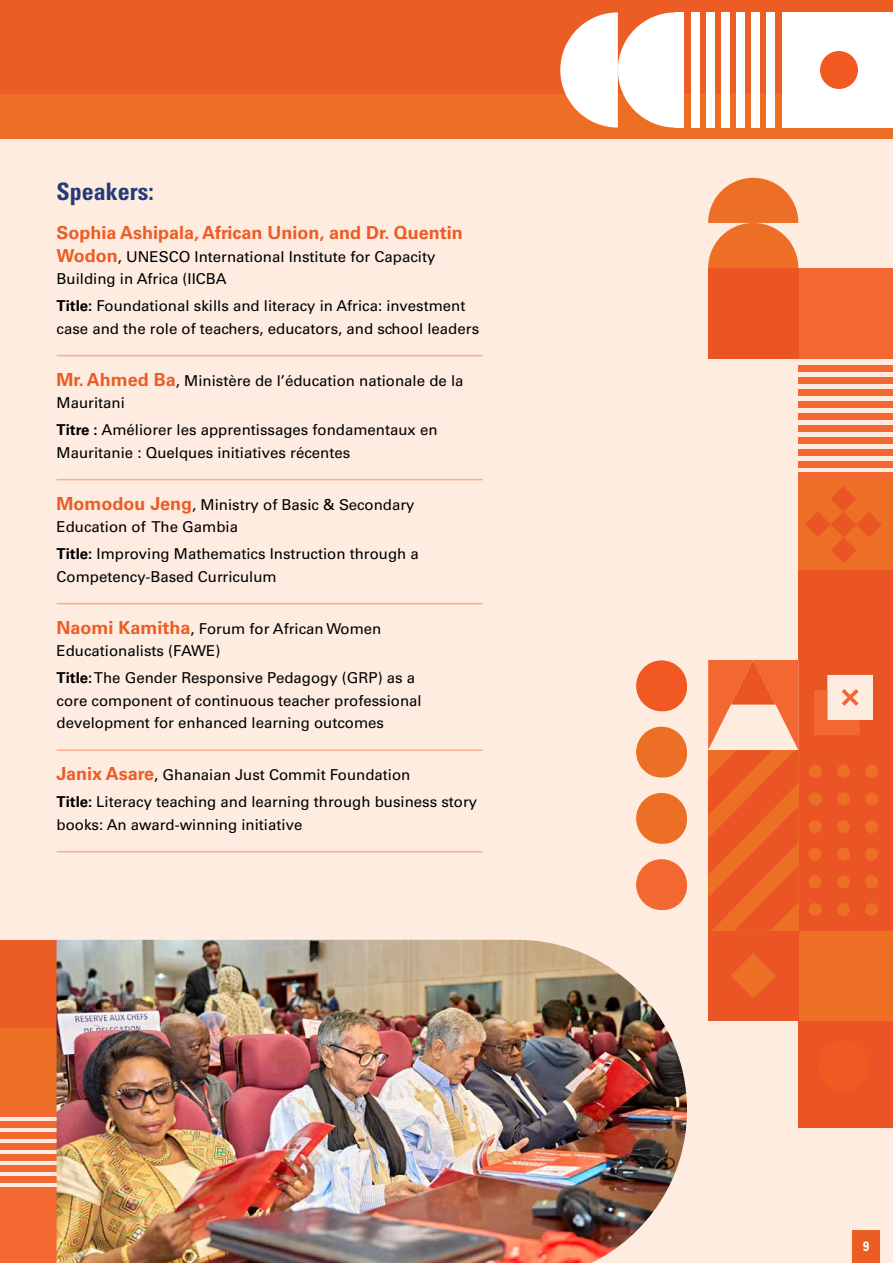
<style>
.page{position:relative;width:893px;height:1263px;background:#feece1}
.page>*{position:absolute;margin:0;border:0;box-sizing:border-box;transform-origin:0 0}
.t1{font:700 condensed 24px "Univers";color:#233c78}
.t2{font:700 18px "Univers";color:#eb5d25}
.t3{font:15px/22.5px "Univers";color:#000}
.t4{font:700 condensed 13.5px "Univers";color:#fff}
.s1{font-weight:700;font-size:18px;color:#eb5d25}
.s2{font-weight:700}
</style>
<div class="page">
<div style="left:0;top:0;width:893px;height:95px;background:#eb5d25"></div>
<div style="left:0;top:94px;width:893px;height:45px;background:#ee6e25"></div>
<div style="left:791px;top:12px;width:102px;height:116px;background:#fff"></div>
<svg style="left:560px;top:12px;width:115px;height:116px"></svg>
<div style="left:820px;top:51px;width:38px;height:38px;background:#f15822;border-radius:19px"></div>
<div style="left:782px;top:12px;width:9px;height:116px;background:#fff"></div>
<div style="left:766px;top:12px;width:9px;height:116px;background:#fff"></div>
<div style="left:751px;top:12px;width:9px;height:116px;background:#fff"></div>
<div style="left:736px;top:12px;width:9px;height:116px;background:#fff"></div>
<div style="left:721px;top:12px;width:9px;height:116px;background:#fff"></div>
<div style="left:706px;top:12px;width:9px;height:116px;background:#fff"></div>
<div style="left:691px;top:12px;width:8px;height:116px;background:#fff"></div>
<div style="left:675px;top:12px;width:9px;height:116px;background:#fff"></div>
<hr style="left:57px;top:355px;width:426px;height:1px;background:#f9af89">
<hr style="left:57px;top:479px;width:426px;height:1px;background:#f9af89">
<hr style="left:57px;top:603px;width:426px;height:1px;background:#f9af89">
<hr style="left:57px;top:749px;width:426px;height:2px;background:#f9af89">
<hr style="left:57px;top:851px;width:426px;height:1px;background:#f9af89">
<div style="left:636px;top:660px;width:51px;height:51px;background:#f15822;border-radius:25px"></div>
<div style="left:636px;top:793px;width:51px;height:51px;background:#ed6f25;border-radius:25px"></div>
<div style="left:636px;top:727px;width:51px;height:50px;background:#ed6f25;border-radius:25px"></div>
<div style="left:636px;top:859px;width:51px;height:51px;background:#f26830;border-radius:25px"></div>
<div style="left:798px;top:931px;width:95px;height:90px;background:#ed6f25"></div>
<div style="left:798px;top:570px;width:95px;height:90px;background:#eb5525"></div>
<div style="left:798px;top:479px;width:95px;height:91px;background:#ed6f25"></div>
<div style="left:798px;top:268px;width:95px;height:90px;background:#f26830"></div>
<div style="left:798px;top:472px;width:95px;height:7px;background:#f26830"></div>
<div style="left:798px;top:461px;width:95px;height:6px;background:#f26830"></div>
<div style="left:798px;top:449px;width:95px;height:7px;background:#f26830"></div>
<div style="left:798px;top:437px;width:95px;height:7px;background:#f26830"></div>
<div style="left:798px;top:425px;width:95px;height:7px;background:#f26830"></div>
<div style="left:798px;top:413px;width:95px;height:7px;background:#f26830"></div>
<div style="left:798px;top:401px;width:95px;height:7px;background:#f26830"></div>
<div style="left:798px;top:389px;width:95px;height:7px;background:#f26830"></div>
<div style="left:798px;top:377px;width:95px;height:7px;background:#f26830"></div>
<div style="left:798px;top:365px;width:95px;height:7px;background:#f26830"></div>
<svg style="left:805px;top:486px;width:77px;height:77px"></svg>
<div style="left:708px;top:931px;width:90px;height:90px;background:#eb5525"></div>
<div style="left:708px;top:268px;width:90px;height:90px;background:#eb5525"></div>
<svg style="left:708px;top:178px;width:90px;height:90px"></svg>
<div style="left:798px;top:1021px;width:95px;height:107px;background:#eb5525"></div>
<div style="left:818px;top:1040px;width:51px;height:51px;background:#f15822;border-radius:25px"></div>
<svg style="left:731px;top:953px;width:45px;height:45px"></svg>
<svg style="left:708px;top:660px;width:185px;height:271px"></svg>
<div style="left:0;top:1028px;width:57px;height:82px;background:#ed6f25"></div>
<div style="left:0;top:940px;width:57px;height:88px;background:#eb5d25"></div>
<div style="left:0;top:1193px;width:57px;height:70px;background:#f26830"></div>
<div style="left:0;top:1110px;width:57px;height:7px;background:#f26830"></div>
<div style="left:0;top:1121px;width:57px;height:7px;background:#f26830"></div>
<div style="left:0;top:1132px;width:57px;height:7px;background:#f26830"></div>
<div style="left:0;top:1143px;width:57px;height:7px;background:#f26830"></div>
<div style="left:0;top:1154px;width:57px;height:6px;background:#f26830"></div>
<div style="left:0;top:1165px;width:57px;height:6px;background:#f26830"></div>
<div style="left:0;top:1176px;width:57px;height:6px;background:#f26830"></div>
<div style="left:0;top:1187px;width:57px;height:6px;background:#f26830"></div>
<img style="left:57px;top:940px;width:630px;height:323px">
<div style="left:852px;top:1231px;width:28px;height:32px;background:#eb5d25"></div>
<h1 class="t1" style="left:57px;top:177px;width:99px">Speakers:</h1>
<p class="t2" style="left:57px;top:222px;width:408px">Sophia Ashipala, African Union, and Dr. Quentin</p>
<p class="t3" style="left:57px;top:245px;width:380px"><span class="s1">Wodon</span>, UNESCO International Institute for Capacity<br>Building in Africa (IICBA</p>
<p class="t3" style="left:57px;top:295px;width:424px"><span class="s2">Title:</span> Foundational skills and literacy in Africa: investment case and the role of teachers, educators, and school leaders</p>
<p class="t3" style="left:57px;top:369px;width:408px"><span class="s1">Mr. Ahmed Ba</span>, Ministère de l’éducation nationale de la<br>Mauritani</p>
<p class="t3" style="left:57px;top:419px;width:382px"><span class="s2">Titre :</span> Améliorer les apprentissages fondamentaux en<br>Mauritanie : Quelques initiatives récentes</p>
<p class="t3" style="left:57px;top:493px;width:359px"><span class="s1">Momodou Jeng</span>, Ministry of Basic &amp; Secondary<br>Education of The Gambia</p>
<p class="t3" style="left:57px;top:543px;width:364px"><span class="s2">Title:</span> Improving Mathematics Instruction through a<br>Competency-Based Curriculum</p>
<p class="t3" style="left:57px;top:617px;width:326px"><span class="s1">Naomi Kamitha</span>, Forum for African Women<br>Educationalists (FAWE)</p>
<p class="t3" style="left:57px;top:667px;width:367px"><span class="s2">Title:</span> The Gender Responsive Pedagogy (GRP) as a core component of continuous teacher professional development for enhanced learning outcomes</p>
<p class="t3" style="left:57px;top:762px;width:422px;line-height:26.7px"><span class="s1">Janix Asare</span>, Ghanaian Just Commit Foundation<br><span class="s2">Title:</span> Literacy teaching and learning through business story</p>
<p class="t3" style="left:57px;top:813px;width:247px">books: An award-winning initiative</p>
<p class="t4" style="left:863px;top:1238px;width:7px">9</p>
</div>
